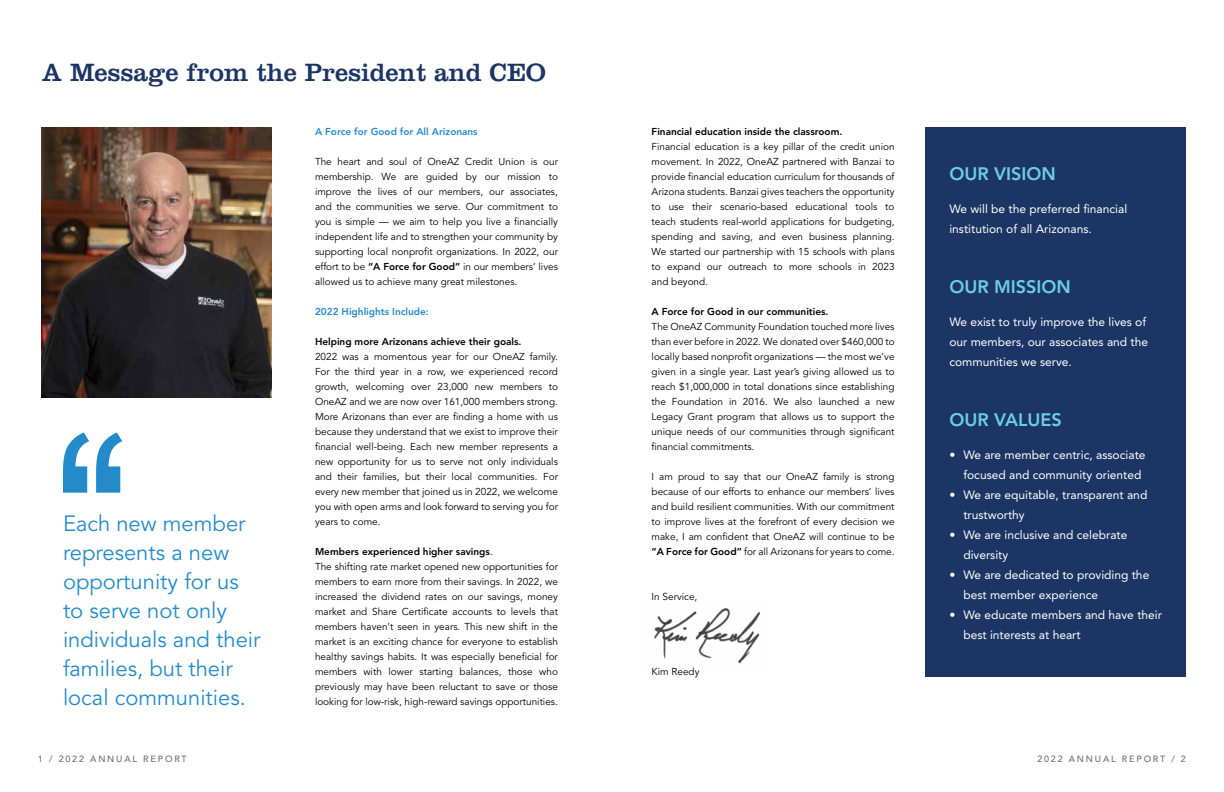
<style>
.page{position:relative;width:1224px;height:792px;background:#fff}
.page>*{position:absolute;margin:0;border:0;box-sizing:border-box;transform-origin:0 0}
.t1{font:26px "Clarendon LT Std";color:#1c3564}
.t2{font:22px/29px "Avenir LT Std";color:#248bcb}
.t3{font:800 18px "Avenir LT Std";color:#6ccde7}
.t4{font:12px/20px "Avenir LT Std";color:#fff}
.t5{font:10px/15px "Avenir LT Std";color:#000;text-align:justify}
.t6{font:800 10px "Avenir LT Std";color:#000}
.t7{font:800 10px "Avenir LT Std";color:#248bcb}
.t8{font:500 9px "Avenir LT Std";letter-spacing:.2em;color:#6d6e71}
.s1{font-weight:800}
</style>
<div class="page">
<img style="left:654px;top:607px;width:107px;height:57px">
<img style="left:42px;top:128px;width:229px;height:270px">
<svg style="left:63px;top:432px;width:26px;height:61px"></svg>
<svg style="left:96px;top:432px;width:26px;height:61px"></svg>
<div style="left:926px;top:128px;width:260px;height:549px;background:#1c3564"></div>
<h1 class="t1" style="left:42px;top:57px;width:506px">A Message from the President and CEO</h1>
<h2 class="t2" style="left:63px;top:509px;width:199px">Each new member represents a new opportunity for us to serve not only individuals and their families, but their local communities.</h2>
<p class="t7" style="left:315px;top:126px;width:164px">A Force for Good for All Arizonans</p>
<p class="t5" style="left:315px;top:155px;width:245px">The heart and soul of OneAZ Credit Union is our membership. We are guided by our mission to improve the lives of our members, our associates, and the communities we serve. Our commitment to you is simple — we aim to help you live a financially independent life and to strengthen your community by supporting local nonprofit organizations. In 2022, our effort to be <span class="s1">“A Force for Good”</span> in our members’ lives allowed us to achieve many great milestones.</p>
<p class="t7" style="left:315px;top:306px;width:115px">2022 Highlights Include:</p>
<p class="t6" style="left:315px;top:336px;width:208px">Helping more Arizonans achieve their goals.</p>
<p class="t5" style="left:315px;top:350px;width:245px">2022 was a momentous year for our OneAZ family.<br>For the third year in a row, we experienced record growth, welcoming over 23,000 new members to OneAZ and we are now over 161,000 members strong.<br>More Arizonans than ever are finding a home with us because they understand that we exist to improve their financial well-being. Each new member represents a new opportunity for us to serve not only individuals and their families, but their local communities. For every new member that joined us in 2022, we welcome you with open arms and look forward to serving you for years to come.</p>
<p class="t5" style="left:315px;top:545px;width:245px;text-align:left"><span class="s1">Members experienced higher savings</span>.<br>The shifting rate market opened new opportunities for members to earn more from their savings. In 2022, we increased the dividend rates on our savings, money market and Share Certificate accounts to levels that members haven’t seen in years. This new shift in the market is an exciting chance for everyone to establish healthy savings habits. It was especially beneficial for members with lower starting balances, those who previously may have been reluctant to save or those looking for low-risk, high-reward savings opportunities.</p>
<p class="t6" style="left:652px;top:126px;width:192px">Financial education inside the classroom.</p>
<p class="t5" style="left:652px;top:140px;width:245px">Financial education is a key pillar of the credit union movement. In 2022, OneAZ partnered with Banzai to provide financial education curriculum for thousands of Arizona students. Banzai gives teachers the opportunity to use their scenario-based educational tools to teach students real-world applications for budgeting, spending and saving, and even business planning.<br>We started our partnership with 15 schools with plans to expand our outreach to more schools in 2023 and beyond.</p>
<p class="t6" style="left:652px;top:306px;width:178px">A Force for Good in our communities.</p>
<p class="t5" style="left:652px;top:320px;width:245px">The OneAZ Community Foundation touched more lives than ever before in 2022. We donated over $460,000 to locally based nonprofit organizations — the most we’ve given in a single year. Last year’s giving allowed us to reach $1,000,000 in total donations since establishing the Foundation in 2016. We also launched a new Legacy Grant program that allows us to support the unique needs of our communities through significant financial commitments.</p>
<p class="t5" style="left:652px;top:470px;width:245px">I am proud to say that our OneAZ family is strong because of our efforts to enhance our members’ lives and build resilient communities. With our commitment to improve lives at the forefront of every decision we make, I am confident that OneAZ will continue to be <span class="s1">“A Force for Good”</span> for all Arizonans for years to come.</p>
<p class="t5" style="left:652px;top:590px;width:47px">In Service,</p>
<p class="t5" style="left:652px;top:665px;width:49px">Kim Reedy</p>
<h3 class="t3" style="left:949px;top:163px;width:108px">OUR VISION</h3>
<p class="t4" style="left:949px;top:199px;width:179px">We will be the preferred financial institution of all Arizonans.</p>
<h3 class="t3" style="left:949px;top:276px;width:123px">OUR MISSION</h3>
<p class="t4" style="left:949px;top:312px;width:200px">We exist to truly improve the lives of our members, our associates and the communities we serve.</p>
<h3 class="t3" style="left:949px;top:409px;width:114px">OUR VALUES</h3>
<p class="t4" style="left:963px;top:445px;width:184px;text-indent:-14px">• We are member centric, associate focused and community oriented</p>
<p class="t4" style="left:963px;top:485px;width:185px;text-indent:-14px">• We are equitable, transparent and trustworthy</p>
<p class="t4" style="left:963px;top:525px;width:166px;text-indent:-14px">• We are inclusive and celebrate diversity</p>
<p class="t4" style="left:963px;top:565px;width:187px;text-indent:-14px">• We are dedicated to providing the best member experience</p>
<p class="t4" style="left:963px;top:605px;width:200px;text-indent:-14px">• We educate members and have their best interests at heart</p>
<p class="t8" style="left:38px;top:753px;width:150px">1 / 2022 ANNUAL REPORT</p>
<p class="t8" style="left:1037px;top:753px;width:150px">2022 ANNUAL REPORT / 2</p>
</div>
